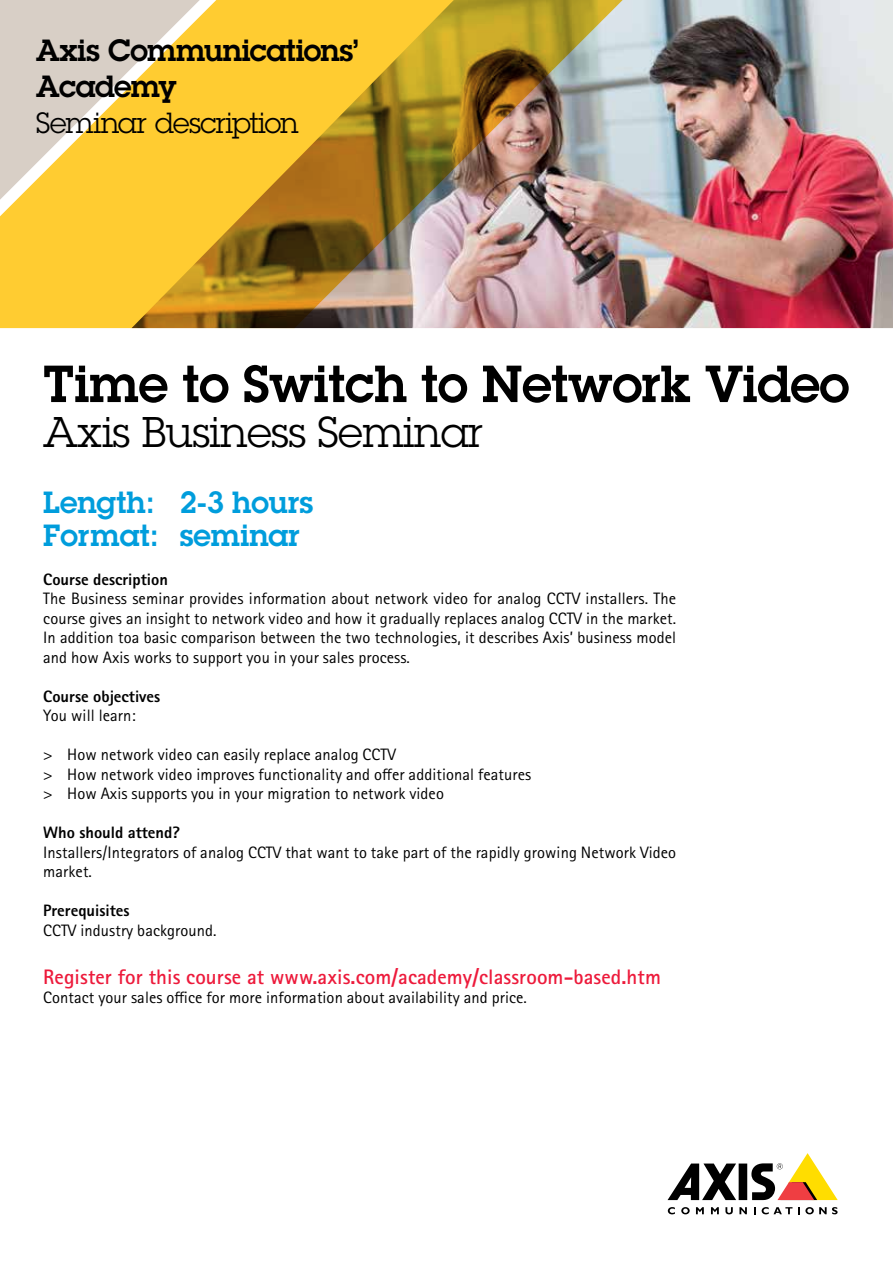
<style>
.page{position:relative;width:893px;height:1263px;background:#fff}
.page>*{position:absolute;margin:0;border:0;box-sizing:border-box;transform-origin:0 0}
.t1{font:600 51px "Lubalin Graph ECG";letter-spacing:-.01em;color:#000}
.t2{font:42px "Lubalin Graph ECG";letter-spacing:-.01em;color:#000}
.t3{font:600 30px/33px "Lubalin Graph ECG";color:#009ddc}
.t4{font:600 30px/36px "Lubalin Graph ECG";letter-spacing:-.02em;color:#000}
.t5{font:28.5px "Lubalin Graph ECG";letter-spacing:-.02em;color:#000}
.t6{font:700 21px "Rotis Sans Serif Pro";letter-spacing:.005em;color:#ed1a3b}
.t7{font:16.5px/19.5px "Rotis Sans Serif Pro";letter-spacing:.005em;color:#000}
.t8{font:800 16.5px "Rotis Sans Serif Pro";color:#000}
</style>
<div class="page">
<img style="left:0;top:0;width:893px;height:328px">
<div style="left:739px;top:1163px;width:8px;height:37px;background:#000"></div>
<svg style="left:668px;top:1163px;width:68px;height:37px"></svg>
<svg style="left:751px;top:1153px;width:87px;height:47px"></svg>
<svg style="left:668px;top:1207px;width:7px;height:7px"></svg>
<svg style="left:681px;top:1207px;width:9px;height:7px"></svg>
<svg style="left:696px;top:1207px;width:8px;height:7px"></svg>
<svg style="left:711px;top:1207px;width:8px;height:7px"></svg>
<svg style="left:725px;top:1207px;width:8px;height:7px"></svg>
<svg style="left:739px;top:1207px;width:8px;height:7px"></svg>
<svg style="left:754px;top:1207px;width:2px;height:7px"></svg>
<svg style="left:762px;top:1207px;width:30px;height:7px"></svg>
<svg style="left:798px;top:1207px;width:40px;height:7px"></svg>
<h3 class="t4" style="left:36px;top:32px;width:324px">Axis Communications’<br>Academy</h3>
<h3 class="t5" style="left:36px;top:104px;width:264px">Seminar description</h3>
<h1 class="t1" style="left:43px;top:350px;width:807px">Time to Switch to Network Video</h1>
<h2 class="t2" style="left:43px;top:406px;width:442px">Axis Business Seminar</h2>
<h3 class="t3" style="left:43px;top:486px;width:272px">Length: 2-3 hours<br>Format: seminar</h3>
<p class="t8" style="left:43px;top:569px;width:126px">Course description</p>
<p class="t7" style="left:43px;top:589px;width:634px;text-align:justify">The Business seminar provides information about network video for analog CCTV installers. The course gives an insight to network video and how it gradually replaces analog CCTV in the market.<br>In addition toa basic comparison between the two technologies, it describes Axis’ business model and how Axis works to support you in your sales process.</p>
<p class="t8" style="left:43px;top:686px;width:119px">Course objectives</p>
<p class="t7" style="left:43px;top:706px;width:94px">You will learn:</p>
<p class="t7" style="left:43px;top:745px;width:489px">&gt; How network video can easily replace analog CCTV<br>&gt; How network video improves functionality and offer additional features &gt; How Axis supports you in your migration to network video</p>
<p class="t8" style="left:43px;top:822px;width:138px">Who should attend?</p>
<p class="t7" style="left:43px;top:843px;width:634px">Installers/Integrators of analog CCTV that want to take part of the rapidly growing Network Video market.</p>
<p class="t8" style="left:43px;top:900px;width:88px">Prerequisites</p>
<p class="t7" style="left:43px;top:921px;width:175px">CCTV industry background.</p>
<p class="t6" style="left:43px;top:963px;width:619px">Register for this course at www.axis.com/academy/classroom-based.htm</p>
<p class="t7" style="left:43px;top:988px;width:485px">Contact your sales office for more information about availability and price.</p>
</div>
